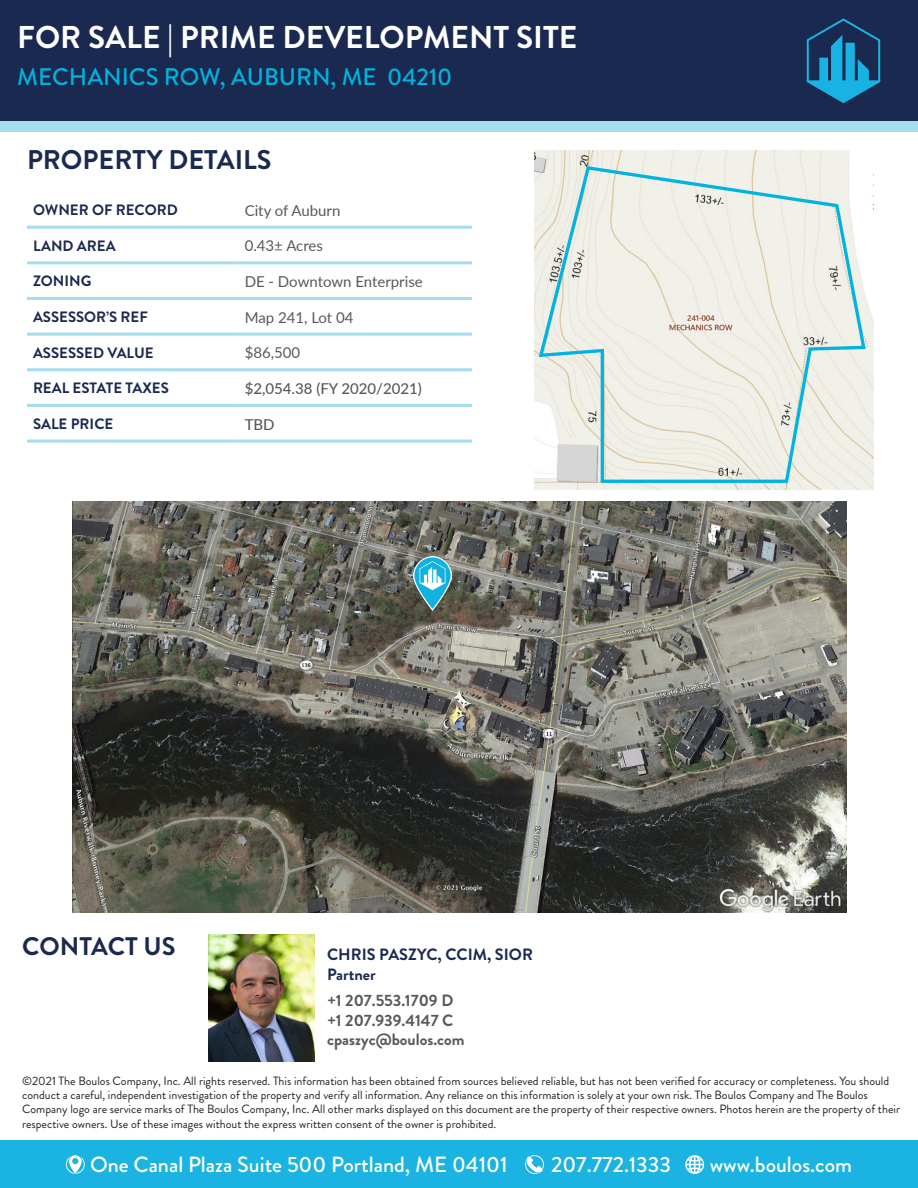
<style>
.page{position:relative;width:918px;height:1188px;background:#fff}
.page>*{position:absolute;margin:0;border:0;box-sizing:border-box;transform-origin:0 0}
.t1{font:700 31.5px "Brandon Grotesque";color:#fff}
.t2{font:700 27px "Brandon Grotesque";color:#1a294f}
.t3{font:700 25.35px "Brandon Grotesque";color:#1a294f}
.t4{font:500 24px "Brandon Grotesque";color:#00b3de}
.t5{font:500 21.9px "Brandon Grotesque";color:#fff}
.t6{font:700 16.35px "Brandon Grotesque";color:#59595c}
.t7{font:700 16.35px "Brandon Grotesque";color:#1a294f}
.t8{font:700 15px "Brandon Grotesque";color:#1a294f}
.t9{font:15px "Lato";color:#59595c}
.t10{font:500 15px "Lato";color:#59595c}
.t11{font:12px/14.4px "Brandon Grotesque";color:#231f20}
</style>
<div class="page">
<div style="left:0;top:0;width:918px;height:122px;background:#1a294f"></div>
<svg style="left:807px;top:18px;width:73px;height:85px"></svg>
<div style="left:0;top:122px;width:918px;height:10px;background:#a4dded"></div>
<div style="left:0;top:1141px;width:918px;height:47px;background:#1ab3e2"></div>
<svg style="left:525px;top:1155px;width:19px;height:19px"></svg>
<svg style="left:66px;top:1155px;width:19px;height:19px"></svg>
<svg style="left:685px;top:1155px;width:19px;height:19px"></svg>
<img style="left:208px;top:934px;width:106px;height:128px">
<hr style="left:27px;top:226px;width:212px;height:3px;background:#a4dded">
<hr style="left:239px;top:226px;width:233px;height:3px;background:#a4dded">
<hr style="left:27px;top:261px;width:212px;height:3px;background:#a4dded">
<hr style="left:239px;top:261px;width:233px;height:3px;background:#a4dded">
<hr style="left:27px;top:297px;width:212px;height:3px;background:#a4dded">
<hr style="left:239px;top:297px;width:233px;height:3px;background:#a4dded">
<hr style="left:27px;top:333px;width:212px;height:3px;background:#a4dded">
<hr style="left:239px;top:333px;width:233px;height:3px;background:#a4dded">
<hr style="left:27px;top:368px;width:212px;height:3px;background:#a4dded">
<hr style="left:239px;top:368px;width:233px;height:3px;background:#a4dded">
<hr style="left:27px;top:404px;width:212px;height:3px;background:#a4dded">
<hr style="left:239px;top:404px;width:233px;height:3px;background:#a4dded">
<hr style="left:27px;top:440px;width:212px;height:3px;background:#a4dded">
<hr style="left:239px;top:440px;width:233px;height:3px;background:#a4dded">
<img style="left:535px;top:151px;width:339px;height:338px">
<svg style="left:537px;top:164px;width:331px;height:321px;background:#e6ebe4"></svg>
<img style="left:72px;top:502px;width:774px;height:410px">
<img style="left:414px;top:556px;width:37px;height:55px">
<h1 class="t1" style="left:17px;top:15px;width:562px">FOR SALE | PRIME DEVELOPMENT SITE</h1>
<h3 class="t4" style="left:17px;top:61px;width:437px">MECHANICS ROW, AUBURN, ME 04210</h3>
<p class="t2" style="left:27px;top:141px;width:246px">PROPERTY DETAILS</p>
<p class="t8" style="left:33px;top:199px;width:146px">OWNER OF RECORD</p>
<p class="t9" style="left:245px;top:200px;width:97px">City of Auburn</p>
<p class="t8" style="left:33px;top:235px;width:84px">LAND AREA</p>
<p class="t9" style="left:245px;top:235px;width:80px">0.43± Acres</p>
<p class="t8" style="left:33px;top:271px;width:60px">ZONING</p>
<p class="t9" style="left:245px;top:271px;width:180px">DE - Downtown Enterprise</p>
<p class="t8" style="left:33px;top:306px;width:116px">ASSESSOR’S REF</p>
<p class="t9" style="left:245px;top:307px;width:110px">Map 241, Lot 04</p>
<p class="t8" style="left:33px;top:342px;width:122px">ASSESSED VALUE</p>
<p class="t9" style="left:245px;top:342px;width:57px">$86,500</p>
<p class="t8" style="left:33px;top:378px;width:137px">REAL ESTATE TAXES</p>
<p class="t10" style="left:245px;top:378px;width:179px">$2,054.38 (FY 2020/2021)</p>
<p class="t8" style="left:33px;top:413px;width:82px">SALE PRICE</p>
<p class="t10" style="left:245px;top:413px;width:32px">TBD</p>
<p class="t3" style="left:22px;top:928px;width:155px">CONTACT US</p>
<p class="t7" style="left:327px;top:943px;width:207px">CHRIS PASZYC, CCIM, SIOR</p>
<p class="t7" style="left:327px;top:962px;width:50px">Partner</p>
<p class="t6" style="left:327px;top:989px;width:128px">+1 207.553.1709 D</p>
<p class="t6" style="left:327px;top:1009px;width:128px">+1 207.939.4147 C</p>
<p class="t6" style="left:327px;top:1028px;width:139px">cpaszyc@boulos.com</p>
<p class="t11" style="left:22px;top:1073px;width:879px">©2021 The Boulos Company, Inc. All rights reserved. This information has been obtained from sources believed reliable, but has not been verified for accuracy or completeness. You should conduct a careful, independent investigation of the property and verify all information. Any reliance on this information is solely at your own risk. The Boulos Company and The Boulos Company logo are service marks of The Boulos Company, Inc. All other marks displayed on this document are the property of their respective owners. Photos herein are the property of their respective owners. Use of these images without the express written consent of the owner is prohibited.</p>
<p class="t5" style="left:90px;top:1149px;width:419px">One Canal Plaza Suite 500 Portland, ME 04101</p>
<p class="t5" style="left:551px;top:1149px;width:122px">207.772.1333</p>
<p class="t5" style="left:710px;top:1149px;width:144px">www.boulos.com</p>
</div>
